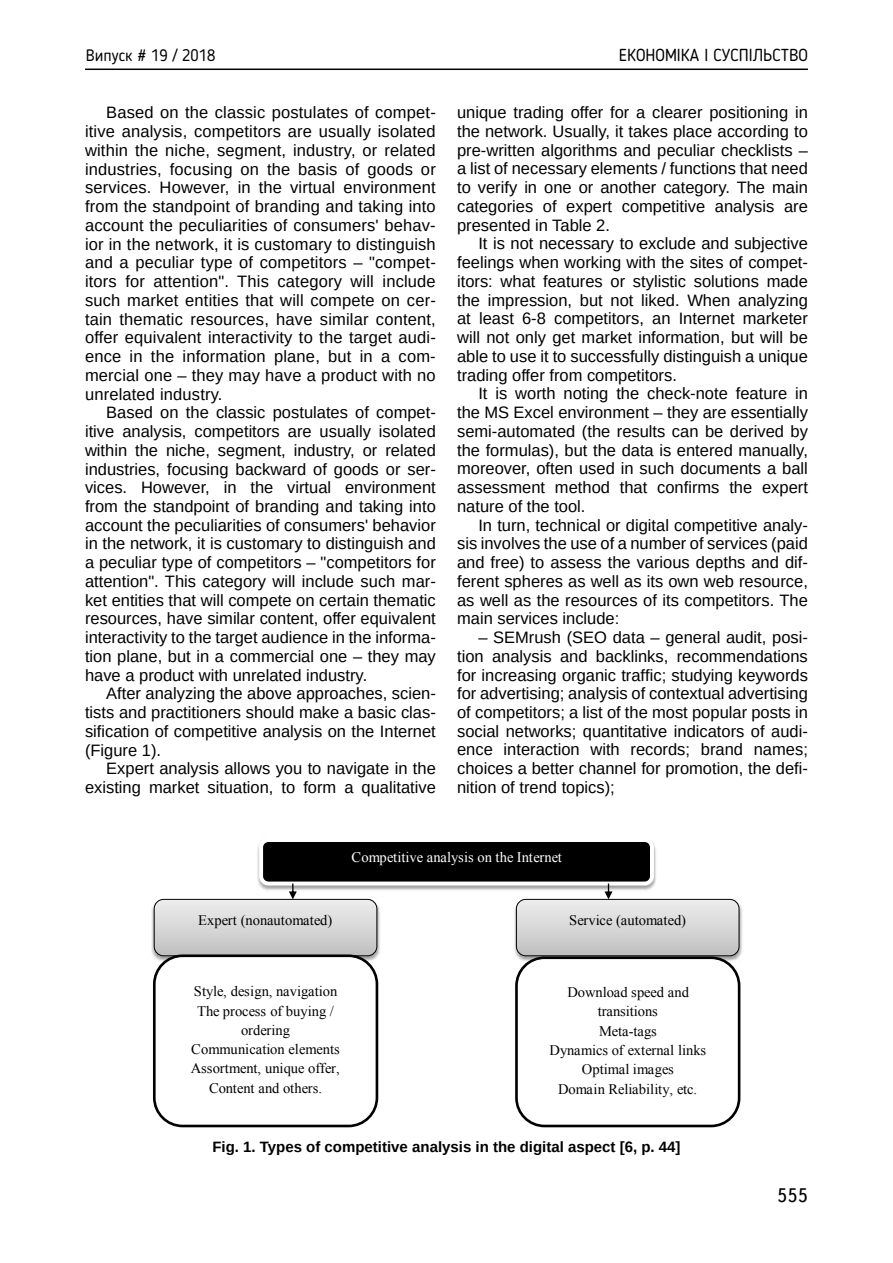
<style>
.page{position:relative;width:893px;height:1263px;background:#fff}
.page>*{position:absolute;margin:0;border:0;box-sizing:border-box;transform-origin:0 0}
.t1{font:19.5px "Ukrainian Text";color:#000}
.t2{font:17.25px "Blogger Sans";color:#000}
.t3{font:16.5px/18.8px "Arimo";color:#000;text-align:justify}
.t4{font:16.5px "Blogger Sans";color:#000}
.t5{font:700 15px "Arimo";color:#000}
.t6{font:14.55px/19.4px "Times New Roman";color:#000;text-align:center}
.t7{font:14.55px "Times New Roman";color:#fff}
</style>
<div class="page">
<hr style="left:85px;top:69px;width:723px;height:1px;background:#000">
<img style="left:257px;top:842px;width:399px;height:48px">
<div style="left:259px;top:838px;width:395px;height:47px;background:#000;border:4px solid #fff;border-radius:7px"></div>
<img style="left:151px;top:906px;width:229px;height:55px">
<img style="left:514px;top:904px;width:229px;height:57px">
<div style="left:153px;top:954px;width:225px;height:173px;background:#fff;border:3px solid #000;border-radius:28px"></div>
<div style="left:515px;top:956px;width:225px;height:171px;background:#fff;border:3px solid #000;border-radius:28px"></div>
<svg style="left:154px;top:883px;width:223px;height:73px"></svg>
<svg style="left:516px;top:883px;width:223px;height:73px;background:#d6d6d6"></svg>
<p class="t4" style="left:86px;top:45px;width:131px">Випуск # 19 / 2018</p>
<p class="t2" style="left:619px;top:45px;width:190px">ЕКОНОМІКА І СУСПІЛЬСТВО</p>
<p class="t3" style="left:85px;top:103px;width:352px;text-indent:21px">Based on the classic postulates of compet&shy;itive analysis, competitors are usually isolated within the niche, segment, industry, or related industries, focusing on the basis of goods or services. However, in the virtual environment from the standpoint of branding and taking into account the peculiarities of consumers' behav&shy;ior in the network, it is customary to distinguish and a peculiar type of competitors – "compet&shy;itors for attention". This category will include such market entities that will compete on cer&shy;tain thematic resources, have similar content, offer equivalent interactivity to the target audi&shy;ence in the information plane, but in a com&shy;mercial one – they may have a product with no unrelated industry.</p>
<p class="t3" style="left:85px;top:403px;width:352px;text-indent:21px">Based on the classic postulates of compet&shy;itive analysis, competitors are usually isolated within the niche, segment, industry, or related industries, focusing backward of goods or ser&shy;vices. However, in the virtual environment from the standpoint of branding and taking into account the peculiarities of consumers' behavior in the network, it is customary to distinguish and a peculiar type of competitors – "competitors for attention". This category will include such mar&shy;ket entities that will compete on certain thematic resources, have similar content, offer equivalent interactivity to the target audience in the informa&shy;tion plane, but in a commercial one – they may have a product with unrelated industry.</p>
<p class="t3" style="left:85px;top:684px;width:352px;text-indent:21px">After analyzing the above approaches, scien&shy;tists and practitioners should make a basic clas&shy;sification of competitive analysis on the Internet (Figure 1).</p>
<p class="t3" style="left:85px;top:759px;width:352px;text-align:right">Expert analysis allows you to navigate in the existing market situation, to form a qualitative</p>
<p class="t3" style="left:457px;top:103px;width:352px">unique trading offer for a clearer positioning in the network. Usually, it takes place according to pre-written algorithms and peculiar checklists – a list of necessary elements / functions that need to verify in one or another category. The main categories of expert competitive analysis are presented in Table 2.</p>
<p class="t3" style="left:457px;top:234px;width:352px;text-indent:21px">It is not necessary to exclude and subjective feelings when working with the sites of compet&shy;itors: what features or stylistic solutions made the impression, but not liked. When analyzing at least 6-8 competitors, an Internet marketer will not only get market information, but will be able to use it to successfully distinguish a unique trading offer from competitors.</p>
<p class="t3" style="left:457px;top:384px;width:352px;text-indent:21px">It is worth noting the check-note feature in the MS Excel environment – they are essentially semi-automated (the results can be derived by the formulas), but the data is entered manually, moreover, often used in such documents a ball assessment method that confirms the expert nature of the tool.</p>
<p class="t3" style="left:457px;top:516px;width:352px;text-indent:21px">In turn, technical or digital competitive analy&shy;sis involves the use of a number of services (paid and free) to assess the various depths and dif&shy;ferent spheres as well as its own web resource, as well as the resources of its competitors. The main services include:</p>
<p class="t3" style="left:457px;top:628px;width:352px;text-indent:21px">– SEMrush (SEO data – general audit, posi&shy;tion analysis and backlinks, recommendations for increasing organic traffic; studying keywords for advertising; analysis of contextual advertising of competitors; a list of the most popular posts in social networks; quantitative indicators of audi&shy;ence interaction with records; brand names; choices a better channel for promotion, the defi&shy;nition of trend topics);</p>
<p class="t7" style="left:352px;top:847px;width:212px">Competitive analysis on the Internet</p>
<p class="t6" style="left:198px;top:910px;width:136px">Expert (nonautomated)</p>
<p class="t6" style="left:569px;top:910px;width:118px">Service (automated)</p>
<p class="t6" style="left:191px;top:981px;width:150px">Style, design, navigation<br>The process of buying / ordering<br>Communication elements<br>Assortment, unique offer,<br>Content and others.</p>
<p class="t6" style="left:550px;top:983px;width:158px">Download speed and transitions<br>Meta-tags<br>Dynamics of external links<br>Optimal images<br>Domain Reliability, etc.</p>
<p class="t5" style="left:212px;top:1137px;width:470px">Fig. 1. Types of competitive analysis in the digital aspect [6, p. 44]</p>
<p class="t1" style="left:777px;top:1185px;width:32px">555</p>
</div>
